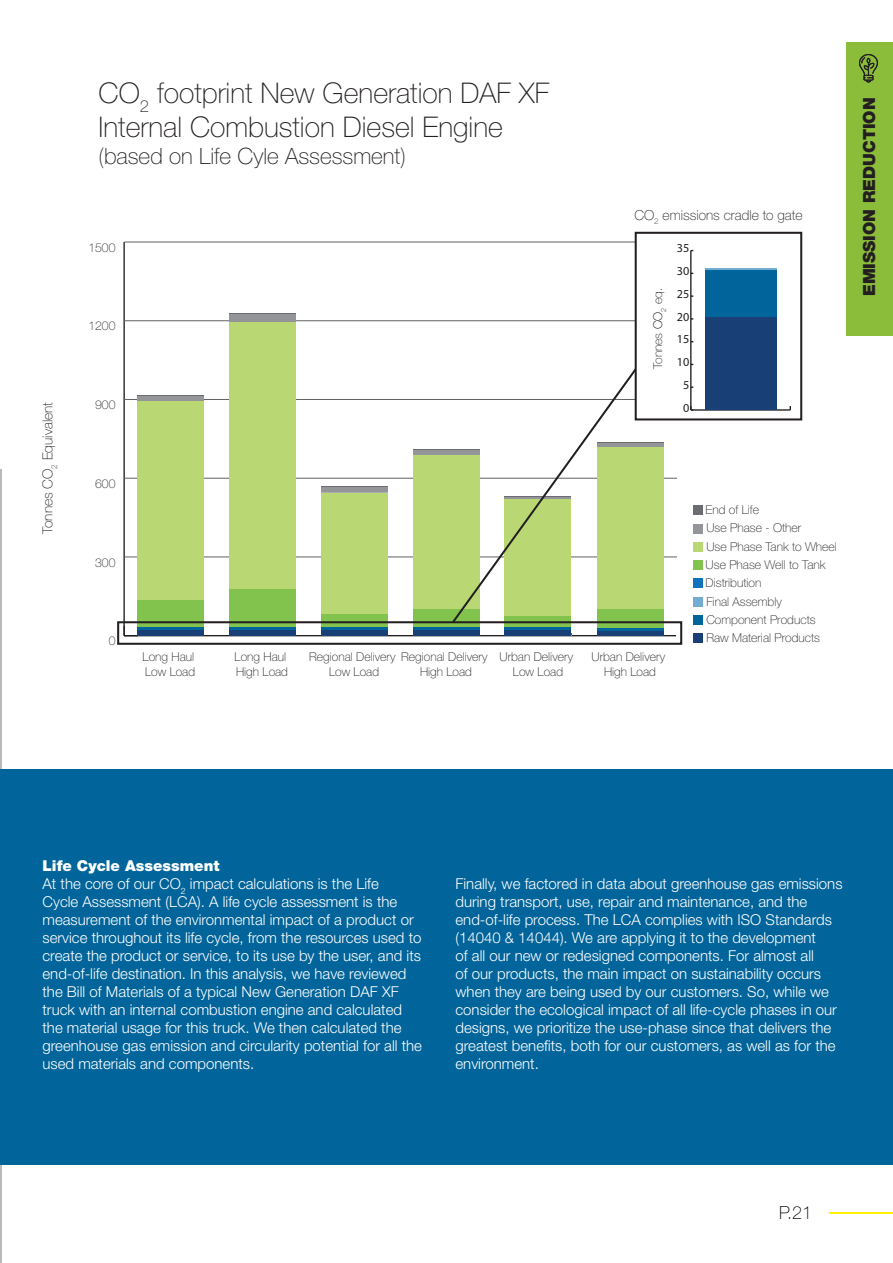
<style>
.page{position:relative;width:893px;height:1263px;background:#fff}
.page>*{position:absolute;margin:0;border:0;box-sizing:border-box;transform-origin:0 0}
.t1{font:100 28.5px/34.2px "Helvetica Neue LT Pro";color:#231f20}
.t2{font:100 22.5px "Helvetica Neue LT Pro";color:#231f20}
.t3{font:100 18px "Helvetica Neue LT Pro";color:#000}
.t4{font:900 16.8px "Helvetica Neue LT Pro";color:#231f20}
.t5{font:300 15px/18px "Helvetica Neue LT Pro";color:#fff}
.t6{font:900 15px "Helvetica Neue LT Pro";color:#fff}
.t7{font:100 13.8px "Helvetica Neue LT Pro";color:#231f20}
.t8{font:100 12.15px/14.7px "Helvetica Neue LT Pro";color:#231f20;text-align:center}
.t9{font:12.15px "Myriad Pro";color:#231f20}
.s1{color:#000}
</style>
<div class="page">
<hr style="left:0;top:469px;width:2px;height:794px;background:#939598">
<div style="left:0;top:770px;width:893px;height:395px;background:#01649a"></div>
<div style="left:847px;top:42px;width:46px;height:293px;background:#8bbd3a"></div>
<svg style="left:859px;top:54px;width:19px;height:28px"></svg>
<hr style="left:124px;top:635px;width:552px;height:1px;background:#231f20">
<hr style="left:123px;top:242px;width:2px;height:394px;background:#231f20">
<hr style="left:124px;top:557px;width:553px;height:1px;background:#626265">
<hr style="left:124px;top:478px;width:553px;height:1px;background:#626265">
<hr style="left:124px;top:399px;width:553px;height:1px;background:#626265">
<hr style="left:124px;top:320px;width:553px;height:1px;background:#626265">
<hr style="left:124px;top:242px;width:553px;height:1px;background:#626265">
<div style="left:137px;top:396px;width:66px;height:5px;background:#939598"></div>
<div style="left:229px;top:317px;width:66px;height:5px;background:#939598"></div>
<div style="left:321px;top:487px;width:66px;height:6px;background:#939598"></div>
<div style="left:413px;top:450px;width:66px;height:5px;background:#939598"></div>
<div style="left:597px;top:443px;width:66px;height:5px;background:#939598"></div>
<hr style="left:137px;top:395px;width:66px;height:1px;background:#6c6d70">
<hr style="left:229px;top:313px;width:66px;height:1px;background:#6c6d70">
<hr style="left:321px;top:486px;width:66px;height:1px;background:#6c6d70">
<hr style="left:413px;top:449px;width:66px;height:1px;background:#6c6d70">
<hr style="left:597px;top:442px;width:66px;height:1px;background:#6c6d70">
<div style="left:137px;top:599px;width:66px;height:30px;background:#81c34d"></div>
<div style="left:229px;top:588px;width:66px;height:41px;background:#81c34d"></div>
<div style="left:321px;top:614px;width:66px;height:18px;background:#81c34d"></div>
<div style="left:413px;top:609px;width:66px;height:23px;background:#81c34d"></div>
<svg style="left:505px;top:625px;width:66px;height:3px"></svg>
<div style="left:597px;top:608px;width:66px;height:24px;background:#81c34d"></div>
<div style="left:137px;top:401px;width:66px;height:199px;background:#b9d873"></div>
<div style="left:229px;top:322px;width:66px;height:267px;background:#b9d873"></div>
<div style="left:321px;top:493px;width:66px;height:121px;background:#b9d873"></div>
<div style="left:413px;top:455px;width:66px;height:153px;background:#b9d873"></div>
<div style="left:597px;top:447px;width:66px;height:161px;background:#b9d873"></div>
<div style="left:117px;top:621px;width:565px;height:24px;border:2px solid #231f20"></div>
<svg style="left:450px;top:366px;width:188px;height:259px"></svg>
<div style="left:636px;top:233px;width:165px;height:186px;background:#fff"></div>
<div style="left:635px;top:232px;width:167px;height:188px;border:2px solid #231f20"></div>
<div style="left:693px;top:506px;width:9px;height:9px;background:#6c6d70"></div>
<div style="left:693px;top:524px;width:9px;height:9px;background:#939598"></div>
<div style="left:693px;top:542px;width:9px;height:9px;background:#b9d873"></div>
<div style="left:693px;top:561px;width:9px;height:9px;background:#81c34d"></div>
<div style="left:693px;top:579px;width:9px;height:9px;background:#1074bc"></div>
<div style="left:693px;top:597px;width:9px;height:9px;background:#72acd0"></div>
<div style="left:693px;top:615px;width:9px;height:9px;background:#01649a"></div>
<div style="left:693px;top:633px;width:9px;height:9px;background:#193f77"></div>
<hr style="left:691px;top:409px;width:99px;height:2px;background:#231f20">
<hr style="left:690px;top:251px;width:1px;height:159px;background:#231f20">
<hr style="left:705px;top:268px;width:71px;height:2px;background:#72acd0">
<div style="left:705px;top:270px;width:71px;height:47px;background:#01649a"></div>
<div style="left:705px;top:317px;width:71px;height:93px;background:#193f77"></div>
<div style="left:137px;top:630px;width:66px;height:6px;background:#193f77"></div>
<hr style="left:137px;top:628px;width:66px;height:2px;background:#01649a">
<div style="left:229px;top:630px;width:66px;height:6px;background:#193f77"></div>
<hr style="left:229px;top:628px;width:66px;height:2px;background:#01649a">
<div style="left:321px;top:630px;width:66px;height:6px;background:#193f77"></div>
<hr style="left:321px;top:628px;width:66px;height:2px;background:#01649a">
<div style="left:413px;top:630px;width:66px;height:6px;background:#193f77"></div>
<hr style="left:413px;top:628px;width:66px;height:2px;background:#01649a">
<div style="left:505px;top:630px;width:66px;height:6px;background:#193f77"></div>
<hr style="left:505px;top:628px;width:66px;height:2px;background:#01649a">
<div style="left:597px;top:630px;width:66px;height:6px;background:#193f77"></div>
<hr style="left:597px;top:628px;width:66px;height:2px;background:#01649a">
<div style="left:229px;top:314px;width:66px;height:5px;background:#939598"></div>
<hr style="left:829px;top:1212px;width:64px;height:2px;background:#fff101">
<p class="t7" style="left:40px;top:534px;width:133px;rotate:-90deg">Tonnes CO<sub>2</sub> Equivalent</p>
<p class="t1" style="left:99px;top:76px;width:452px">CO<sub>2</sub> footprint New Generation DAF XF<br>Internal Combustion Diesel Engine</p>
<p class="t2" style="left:99px;top:143px;width:309px">(based on Life Cyle Assessment)</p>
<p class="t8" style="left:88px;top:240px;width:29px">1500</p>
<p class="t8" style="left:88px;top:319px;width:29px">1200</p>
<p class="t8" style="left:95px;top:397px;width:22px">900</p>
<p class="t7" style="left:634px;top:207px;width:170px">CO<sub>2</sub> emissions cradle to gate</p>
<p class="t9" style="left:677px;top:241px;width:14px">35</p>
<p class="t8" style="left:650px;top:369px;width:83px;rotate:-90deg">Tonnes <span class="s1">CO</span><sub>2</sub> eq.</p>
<p class="t9" style="left:677px;top:264px;width:14px">30</p>
<p class="t9" style="left:677px;top:286px;width:14px">25</p>
<p class="t9" style="left:677px;top:309px;width:14px">20</p>
<p class="t9" style="left:677px;top:332px;width:14px">15</p>
<p class="t9" style="left:677px;top:355px;width:14px">10</p>
<p class="t9" style="left:683px;top:377px;width:8px">5</p>
<p class="t9" style="left:683px;top:400px;width:8px">0</p>
<p class="t4" style="left:859px;top:296px;width:200px;rotate:-90deg">EMISSION REDUCTION</p>
<p class="t8" style="left:95px;top:476px;width:22px">600</p>
<p class="t8" style="left:95px;top:555px;width:22px">300</p>
<p class="t8" style="left:109px;top:634px;width:8px">0</p>
<p class="t8" style="left:143px;top:649px;width:54px;text-align:left">Long Haul<br>Low Load</p>
<p class="t8" style="left:235px;top:649px;width:55px;text-align:left">Long Haul<br>High Load</p>
<p class="t8" style="left:309px;top:649px;width:88px">Regional Delivery<br>Low Load</p>
<p class="t8" style="left:401px;top:649px;width:88px">Regional Delivery<br>High Load</p>
<p class="t8" style="left:500px;top:649px;width:75px">Urban Delivery<br>Low Load</p>
<p class="t8" style="left:592px;top:649px;width:75px">Urban Delivery<br>High Load</p>
<p class="t8" style="left:706px;top:501px;width:133px;line-height:18.5px;text-align:left">End of Life<br>Use Phase - Other<br>Use Phase Tank to Wheel<br>Use Phase Well to Tank<br>Distribution<br>Final Assembly<br>Component Products</p>
<p class="t8" style="left:706px;top:630px;width:115px">Raw Material Products</p>
<p class="t6" style="left:43px;top:857px;width:178px">Life Cycle Assessment</p>
<p class="t5" style="left:43px;top:874px;width:381px">At the core of our CO<sub>2</sub> impact calculations is the Life<br>Cycle Assessment (LCA). A life cycle assessment is the measurement of the environmental impact of a product or service throughout its life cycle, from the resources used to create the product or service, to its use by the user, and its end-of-life destination. In this analysis, we have reviewed the Bill of Materials of a typical New Generation DAF XF truck with an internal combustion engine and calculated the material usage for this truck. We then calculated the greenhouse gas emission and circularity potential for all the used materials and components.</p>
<p class="t5" style="left:455px;top:874px;width:389px">Finally, we factored in data about greenhouse gas emissions during transport, use, repair and maintenance, and the end-of-life process. The LCA complies with ISO Standards (14040 &amp; 14044). We are applying it to the development<br>of all our new or redesigned components. For almost all<br>of our products, the main impact on sustainability occurs when they are being used by our customers. So, while we consider the ecological impact of all life-cycle phases in our designs, we prioritize the use-phase since that delivers the greatest benefits, both for our customers, as well as for the environment.</p>
<p class="t3" style="left:779px;top:1202px;width:35px">P.21</p>
</div>
